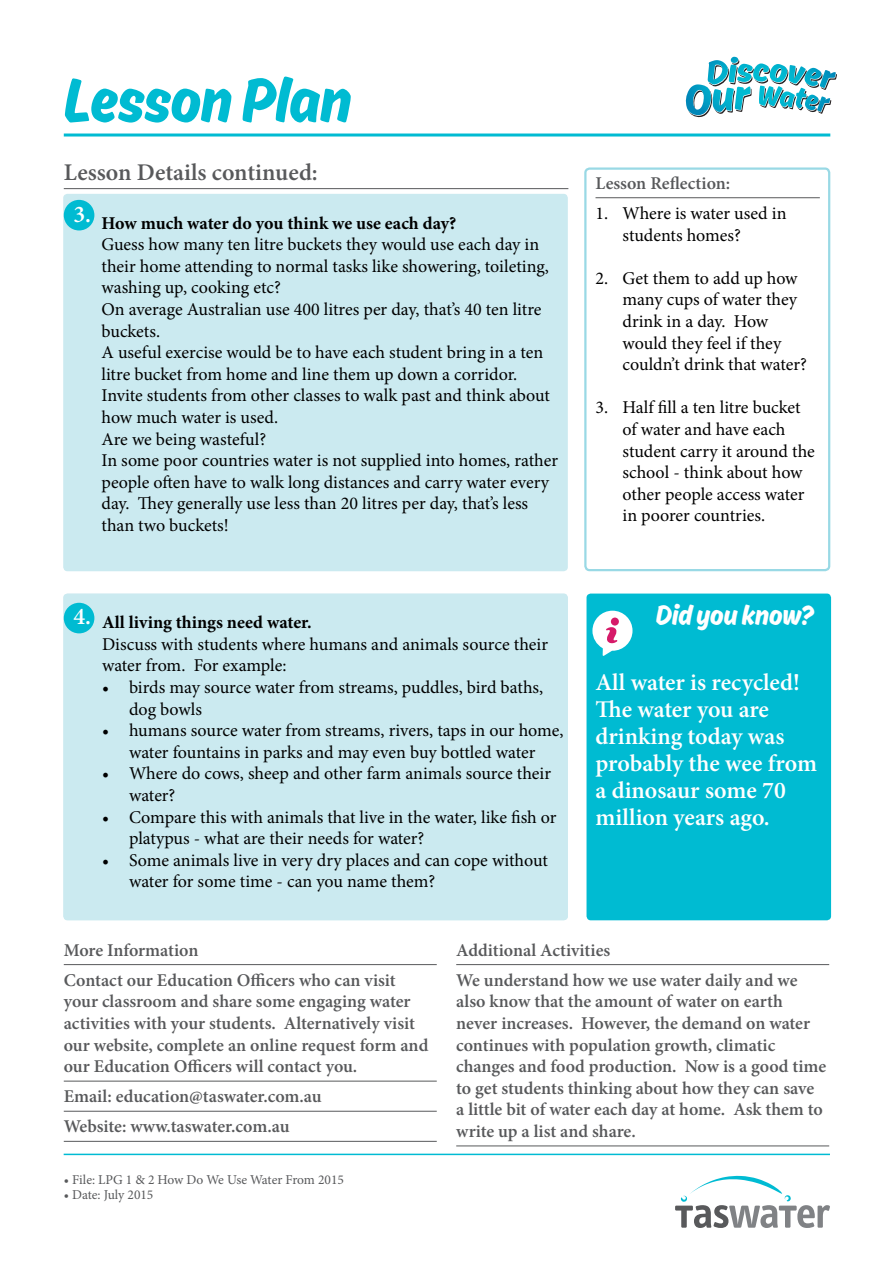
<style>
.page{position:relative;width:893px;height:1263px;background:#fff}
.page>*{position:absolute;margin:0;border:0;box-sizing:border-box;transform-origin:0 0}
.t1{font:66px "Ahkio";color:#00bbd2}
.t2{font:29.4px "Ahkio";color:#fff}
.t3{font:600 24px/27px "Minion Pro";color:#fff}
.t4{font:600 24px "Minion Pro";color:#58595b}
.t5{font:18px/21.6px "Minion Pro";letter-spacing:-.005em;color:#000}
.t6{font:600 18px/21.6px "Minion Pro";color:#58595b}
.t7{font:700 18px "Minion Pro";color:#000}
.t8{font:13.5px "Minion Pro";color:#58595b}
</style>
<div class="page">
<svg style="left:675px;top:1176px;width:155px;height:52px"></svg>
<hr style="left:64px;top:1153px;width:766px;height:2px;background:#00bbd3">
<hr style="left:64px;top:188px;width:504px;height:1px;background:#58595b">
<svg style="left:685px;top:57px;width:152px;height:61px"></svg>
<hr style="left:64px;top:134px;width:766px;height:3px;background:#00bbd2">
<div style="left:584px;top:167px;width:246px;height:404px;border:2px solid #99d9e5;border-radius:4px"></div>
<hr style="left:595px;top:197px;width:225px;height:1px;background:#58595b">
<div style="left:63px;top:194px;width:505px;height:377px;background:#cbeaf0;border-radius:4px"></div>
<div style="left:64px;top:200px;width:30px;height:30px;background:#00bbd2;border-radius:50%"></div>
<hr style="left:456px;top:964px;width:373px;height:1px;background:#58595b">
<hr style="left:456px;top:1145px;width:373px;height:1px;background:#58595b">
<hr style="left:64px;top:964px;width:373px;height:1px;background:#58595b">
<hr style="left:64px;top:1081px;width:373px;height:1px;background:#58595b">
<hr style="left:64px;top:1111px;width:373px;height:1px;background:#58595b">
<hr style="left:64px;top:1141px;width:373px;height:1px;background:#58595b">
<div style="left:586px;top:593px;width:245px;height:327px;background:#00bbd2;border-radius:4px"></div>
<svg style="left:592px;top:611px;width:40px;height:45px"></svg>
<div style="left:611px;top:617px;width:8px;height:8px;background:#d61a69;border-radius:50%"></div>
<div style="left:64px;top:593px;width:504px;height:327px;background:#cbeaf0"></div>
<div style="left:64px;top:603px;width:30px;height:30px;background:#00bbd2;border-radius:50%"></div>
<h1 class="t1" style="left:64px;top:62px;width:289px">Lesson Plan</h1>
<h3 class="t4" style="left:64px;top:155px;width:256px">Lesson Details continued:</h3>
<h3 class="t3" style="left:73px;top:200px;width:19px">3.</h3>
<p class="t7" style="left:101px;top:210px;width:356px">How much water do you think we use each day?</p>
<p class="t5" style="left:101px;top:234px;width:458px">Guess how many ten litre buckets they would use each day in their home attending to normal tasks like showering, toileting, washing up, cooking etc?<br>On average Australian use 400 litres per day, that’s 40 ten litre buckets.<br>A useful exercise would be to have each student bring in a ten litre bucket from home and line them up down a corridor.<br>Invite students from other classes to walk past and think about how much water is used.<br>Are we being wasteful?<br>In some poor countries water is not supplied into homes, rather people often have to walk long distances and carry water every day. They generally use less than 20 litres per day, that’s less than two buckets!</p>
<h3 class="t3" style="left:73px;top:603px;width:19px">4.</h3>
<p class="t7" style="left:102px;top:610px;width:211px">All living things need water.</p>
<p class="t5" style="left:102px;top:633px;width:447px">Discuss with students where humans and animals source their water from. For example:</p>
<p class="t5" style="left:129px;top:677px;width:416px;text-indent:-27px">• birds may source water from streams, puddles, bird baths, dog bowls</p>
<p class="t5" style="left:102px;top:720px;width:463px;text-align:center">• humans source water from streams, rivers, taps in our home, water fountains in parks and may even buy bottled water</p>
<p class="t5" style="left:129px;top:763px;width:423px;text-indent:-27px">• Where do cows, sheep and other farm animals source their water?</p>
<p class="t5" style="left:129px;top:806px;width:429px;text-indent:-27px">• Compare this with animals that live in the water, like fish or platypus - what are their needs for water?</p>
<p class="t5" style="left:129px;top:849px;width:420px;text-indent:-27px">• Some animals live in very dry places and can cope without water for some time - can you name them?</p>
<p class="t6" style="left:595px;top:172px;width:136px">Lesson Reflection:</p>
<p class="t5" style="left:622px;top:202px;width:166px;text-indent:-27px">1. Where is water used in students homes?</p>
<p class="t5" style="left:622px;top:267px;width:186px;text-indent:-27px">2. Get them to add up how many cups of water they drink in a day. How would they feel if they couldn’t drink that water?</p>
<p class="t5" style="left:622px;top:397px;width:194px;text-indent:-27px">3. Half fill a ten litre bucket of water and have each student carry it around the school - think about how other people access water in poorer countries.</p>
<h2 class="t2" style="left:656px;top:598px;width:160px">Did you know?</h2>
<h3 class="t3" style="left:595px;top:668px;width:223px">All water is recycled!<br>The water you are drinking today was probably the wee from a dinosaur some 70 million years ago.</h3>
<p class="t6" style="left:64px;top:935px;width:333px;line-height:30.2px">More Information<br>Contact our Education Officers who can visit</p>
<p class="t6" style="left:64px;top:991px;width:366px">your classroom and share some engaging water activities with your students. Alternatively visit our website, complete an online request form and our Education Officers will contact you.</p>
<p class="t6" style="left:64px;top:1081px;width:259px;line-height:30.2px">Email: education@taswater.com.au<br>Website: www.taswater.com.au</p>
<p class="t8" style="left:64px;top:1171px;width:282px">• File: LPG 1 &amp; 2 How Do We Use Water From 2015</p>
<p class="t8" style="left:64px;top:1186px;width:91px">• Date: July 2015</p>
<p class="t6" style="left:456px;top:935px;width:343px;line-height:30.2px">Additional Activities<br>We understand how we use water daily and we</p>
<p class="t6" style="left:456px;top:991px;width:372px">also know that the amount of water on earth never increases. However, the demand on water continues with population growth, climatic changes and food production. Now is a good time to get students thinking about how they can save a little bit of water each day at home. Ask them to write up a list and share.</p>
</div>
